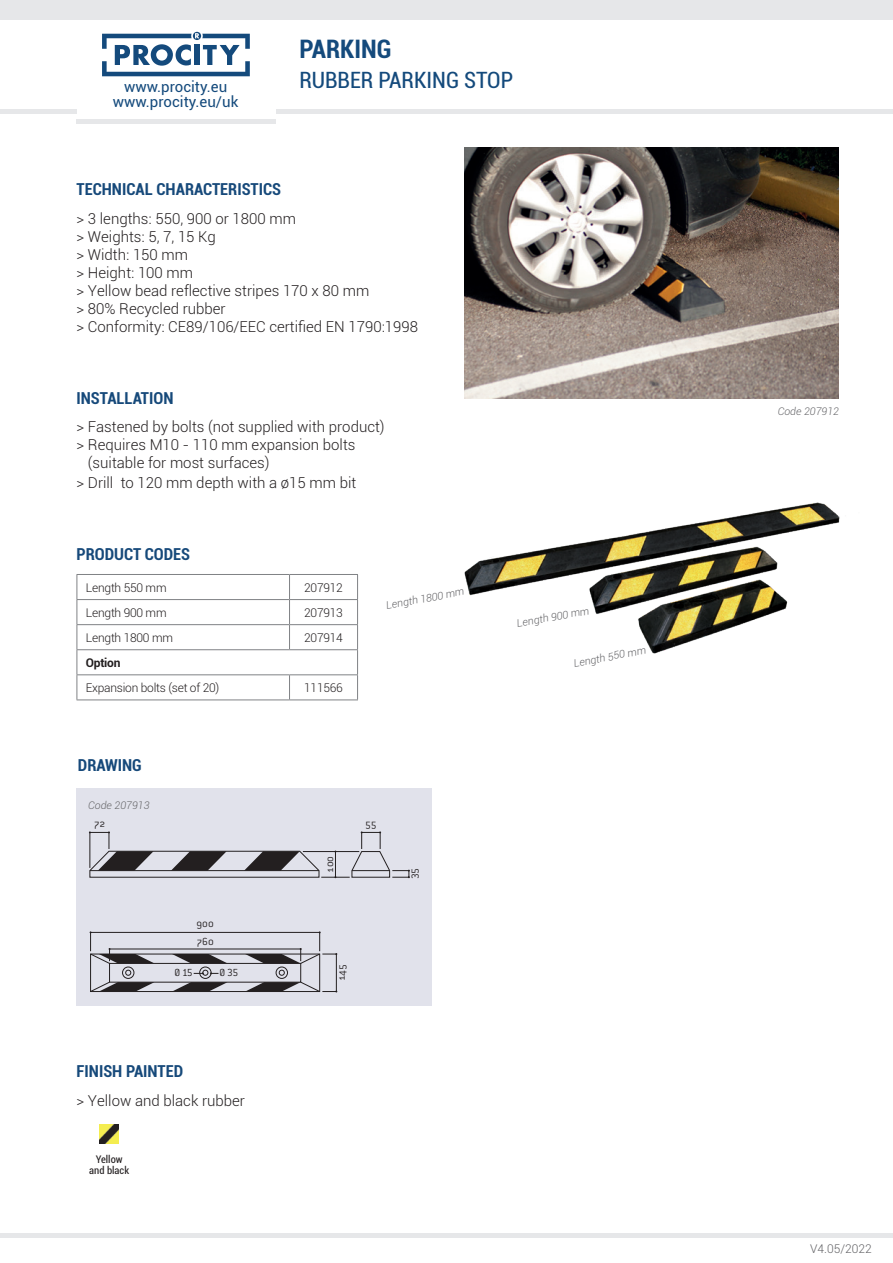
<style>
.page{position:relative;width:893px;height:1263px;background:#fff}
.page>*{position:absolute;margin:0;border:0;box-sizing:border-box;transform-origin:0 0}
.t1{font:700 condensed 25.5px "Roboto";color:#144a7c}
.t2{font:condensed 22.5px "Roboto";color:#144a7c}
.t3{font:700 condensed 16.5px "Roboto";color:#16497a}
.textes_à_puce{font:300 15px/18px "Roboto";color:#231f20}
.t4{font:15px/15px "Roboto";color:#144a7c;text-align:center}
._2011-Tab_LIGHT_dési{font:300 12px "Roboto";letter-spacing:-.02em;color:#231f20}
._2010-tab_ref{font:300 12px "Roboto";letter-spacing:-.02em;color:#231f20}
.t5{font:300 12px "Roboto";color:#636366}
._2011-Tab_LIGHT_dési-2{font:700 12px "Roboto";letter-spacing:-.02em;color:#231f20}
.t6{font:300 11.25px "Conduit ITC Pro";color:#231f20}
.t7{font:italic 300 10.5px "Roboto";color:#636366}
.t8{font:condensed 10.5px/10.5px "Roboto";color:#231f20;text-align:center}
</style>
<div class="page">
<div style="left:0;top:0;width:893px;height:19px;background:#e6e7e9"></div>
<hr style="left:0;top:110px;width:77px;height:4px;background:#e6e7e9">
<hr style="left:276px;top:110px;width:617px;height:4px;background:#e6e7e9">
<hr style="left:0;top:1233px;width:893px;height:4px;background:#e6e7e9">
<hr style="left:77px;top:119px;width:199px;height:4px;background:#e6e7e9">
<svg style="left:102px;top:32px;width:148px;height:44px"></svg>
<img style="left:100px;top:1124px;width:19px;height:19px">
<img style="left:465px;top:147px;width:374px;height:251px">
<img style="left:464px;top:502px;width:376px;height:152px">
<div style="left:77px;top:788px;width:355px;height:218px;background:#e1e2eb"></div>
<svg style="left:172px;top:956px;width:56px;height:7px"></svg>
<svg style="left:172px;top:982px;width:56px;height:8px"></svg>
<div style="left:90px;top:954px;width:230px;height:38px;border:1px solid #231f20"></div>
<div style="left:109px;top:963px;width:192px;height:19px;border:1px solid #231f20"></div>
<svg style="left:90px;top:981px;width:64px;height:11px"></svg>
<svg style="left:245px;top:981px;width:75px;height:11px"></svg>
<div style="left:122px;top:967px;width:12px;height:12px;border:1px solid #231f20;border-radius:50%"></div>
<svg style="left:125px;top:970px;width:6px;height:5px"></svg>
<svg style="left:279px;top:970px;width:6px;height:5px"></svg>
<div style="left:199px;top:967px;width:12px;height:12px;border:1px solid #231f20;border-radius:50%"></div>
<div style="left:276px;top:967px;width:12px;height:12px;border:1px solid #231f20;border-radius:50%"></div>
<div style="left:90px;top:932px;width:230px;height:19px;border:1px solid #231f20"></div>
<div style="left:109px;top:949px;width:192px;height:12px;border:1px solid #231f20"></div>
<svg style="left:90px;top:948px;width:64px;height:16px"></svg>
<svg style="left:245px;top:948px;width:75px;height:16px"></svg>
<svg style="left:89px;top:831px;width:301px;height:47px"></svg>
<svg style="left:194px;top:970px;width:25px;height:5px"></svg>
<div style="left:392px;top:870px;width:17px;height:7px;border:1px solid #231f20"></div>
<svg style="left:408px;top:870px;width:2px;height:8px"></svg>
<hr style="left:77px;top:574px;width:213px;height:1px;background:#808285">
<hr style="left:290px;top:574px;width:68px;height:1px;background:#808285">
<hr style="left:77px;top:599px;width:213px;height:1px;background:#808285">
<hr style="left:290px;top:599px;width:68px;height:1px;background:#808285">
<hr style="left:77px;top:624px;width:213px;height:1px;background:#808285">
<hr style="left:290px;top:624px;width:68px;height:1px;background:#808285">
<svg style="left:289px;top:575px;width:1px;height:74px"></svg>
<hr style="left:77px;top:649px;width:213px;height:1px;background:#808285">
<hr style="left:290px;top:649px;width:68px;height:1px;background:#808285">
<hr style="left:77px;top:674px;width:213px;height:1px;background:#808285">
<svg style="left:77px;top:575px;width:1px;height:124px"></svg>
<hr style="left:290px;top:674px;width:68px;height:1px;background:#808285">
<svg style="left:289px;top:675px;width:1px;height:24px"></svg>
<svg style="left:357px;top:575px;width:1px;height:124px"></svg>
<hr style="left:77px;top:699px;width:213px;height:1px;background:#808285">
<hr style="left:290px;top:699px;width:68px;height:1px;background:#808285">
<p class="t4" style="left:113px;top:78px;width:127px">www.procity.eu www.procity.eu/uk</p>
<h1 class="t1" style="left:299px;top:31px;width:94px">PARKING</h1>
<p class="t2" style="left:299px;top:65px;width:215px">RUBBER PARKING STOP</p>
<p class="t3" style="left:77px;top:178px;width:206px">TECHNICAL CHARACTERISTICS</p>
<p class="textes_à_puce" style="left:77px;top:209px;width:343px">&gt; 3 lengths: 550, 900 or 1800 mm<br>&gt; Weights: 5, 7, 15 Kg<br>&gt; Width: 150 mm<br>&gt; Height: 100 mm<br>&gt; Yellow bead reflective stripes 170 x 80 mm<br>&gt; 80% Recycled rubber<br>&gt; Conformity: CE89/106/EEC certified EN 1790:1998</p>
<p class="t3" style="left:77px;top:386px;width:98px">INSTALLATION</p>
<p class="textes_à_puce" style="left:77px;top:417px;width:310px">&gt; Fastened by bolts (not supplied with product)</p>
<p class="textes_à_puce" style="left:77px;top:435px;width:280px">&gt; Requires M10 - 110 mm expansion bolts</p>
<p class="textes_à_puce" style="left:88px;top:453px;width:183px">(suitable for most surfaces)</p>
<p class="textes_à_puce" style="left:77px;top:473px;width:281px">&gt; Drill to 120 mm depth with a ø15 mm bit</p>
<p class="t3" style="left:77px;top:542px;width:115px">PRODUCT CODES</p>
<p class="_2011-Tab_LIGHT_dési" style="left:86px;top:579px;width:82px">Length 550 mm</p>
<p class="_2010-tab_ref" style="left:304px;top:579px;width:40px">207912</p>
<p class="_2011-Tab_LIGHT_dési" style="left:86px;top:604px;width:82px">Length 900 mm</p>
<p class="_2010-tab_ref" style="left:304px;top:604px;width:40px">207913</p>
<p class="_2011-Tab_LIGHT_dési" style="left:86px;top:629px;width:89px">Length 1800 mm</p>
<p class="_2010-tab_ref" style="left:304px;top:629px;width:40px">207914</p>
<p class="_2011-Tab_LIGHT_dési-2" style="left:86px;top:654px;width:36px">Option</p>
<p class="_2011-Tab_LIGHT_dési" style="left:86px;top:679px;width:135px">Expansion bolts (set of 20)</p>
<p class="_2010-tab_ref" style="left:304px;top:679px;width:40px">111566</p>
<p class="t7" style="left:385px;top:598px;width:81px;rotate:-10deg">Length 1800 mm</p>
<p class="t3" style="left:78px;top:754px;width:65px">DRAWING</p>
<p class="t7" style="left:88px;top:798px;width:63px">Code 207913</p>
<p class="t6" style="left:94px;top:817px;width:13px">72</p>
<p class="t6" style="left:365px;top:817px;width:13px">55</p>
<p class="t6" style="left:196px;top:917px;width:19px">900</p>
<p class="t6" style="left:196px;top:935px;width:19px">760</p>
<p class="t6" style="left:174px;top:967px;width:20px">Ø 15</p>
<p class="t6" style="left:219px;top:967px;width:20px">Ø 35</p>
<p class="t6" style="left:323px;top:873px;width:19px;rotate:-90deg">100</p>
<p class="t6" style="left:335px;top:981px;width:19px;rotate:-90deg">145</p>
<p class="t6" style="left:409px;top:879px;width:12px;rotate:-90deg">35</p>
<p class="t3" style="left:77px;top:1060px;width:108px">FINISH PAINTED</p>
<p class="textes_à_puce" style="left:77px;top:1091px;width:170px">&gt; Yellow and black rubber</p>
<p class="t8" style="left:89px;top:1154px;width:41px">Yellow and black</p>
<p class="t7" style="left:516px;top:616px;width:75px;rotate:-10deg">Length 900 mm</p>
<p class="t7" style="left:572px;top:656px;width:75px;rotate:-10deg">Length 550 mm</p>
<p class="t7" style="left:778px;top:404px;width:63px">Code 207912</p>
<p class="t5" style="left:810px;top:1240px;width:63px">V4.05/2022</p>
</div>
